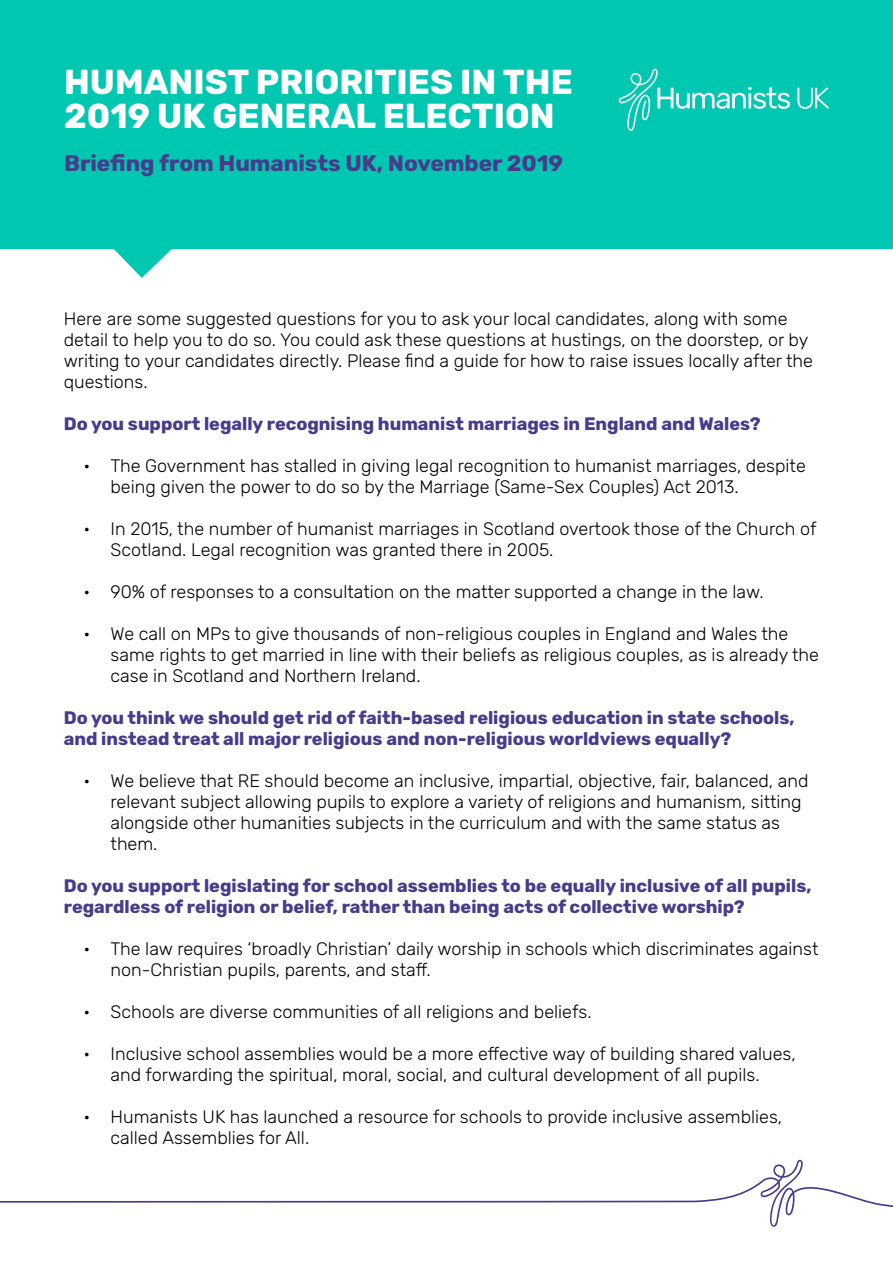
<style>
.page{position:relative;width:893px;height:1263px;background:#fff}
.page>*{position:absolute;margin:0;border:0;box-sizing:border-box;transform-origin:0 0}
.t1{font:700 34.5px/34.5px "Rubik";color:#fff}
.t2{font:700 22.5px "Rubik";color:#483b8b}
.t3{font:300 18px/21px "Rubik";color:#000}
.t4{font:700 18px/21px "Rubik";color:#483b8b}
</style>
<div class="page">
<div style="left:0;top:0;width:893px;height:249px;background:#00c7b1"></div>
<svg style="left:619px;top:69px;width:171px;height:62px"></svg>
<svg style="left:797px;top:88px;width:32px;height:21px"></svg>
<svg style="left:114px;top:249px;width:58px;height:29px"></svg>
<svg style="left:0;top:1160px;width:893px;height:67px"></svg>
<h1 class="t1" style="left:64px;top:65px;width:510px">HUMANIST PRIORITIES IN THE<br>2019 UK GENERAL ELECTION</h1>
<p class="t2" style="left:64px;top:150px;width:500px">Briefing from Humanists UK, November 2019</p>
<p class="t3" style="left:64px;top:309px;width:751px">Here are some suggested questions for you to ask your local candidates, along with some detail to help you to do so. You could ask these questions at hustings, on the doorstep, or by writing to your candidates directly. Please find a guide for how to raise issues locally after the questions.</p>
<p class="t4" style="left:64px;top:414px;width:698px">Do you support legally recognising humanist marriages in England and Wales?</p>
<p class="t3" style="left:111px;top:456px;width:697px;text-indent:-27px">• The Government has stalled in giving legal recognition to humanist marriages, despite being given the power to do so by the Marriage (Same-Sex Couples) Act 2013.</p>
<p class="t3" style="left:111px;top:519px;width:707px;text-indent:-27px">• In 2015, the number of humanist marriages in Scotland overtook those of the Church of<br>Scotland. Legal recognition was granted there in 2005.</p>
<p class="t3" style="left:84px;top:582px;width:682px">• 90% of responses to a consultation on the matter supported a change in the law.</p>
<p class="t3" style="left:111px;top:624px;width:710px;text-indent:-27px">• We call on MPs to give thousands of non-religious couples in England and Wales the same rights to get married in line with their beliefs as religious couples, as is already the case in Scotland and Northern Ireland.</p>
<p class="t4" style="left:64px;top:708px;width:732px">Do you think we should get rid of faith-based religious education in state schools, and instead treat all major religious and non-religious worldviews equally?</p>
<p class="t3" style="left:111px;top:771px;width:699px;text-indent:-27px">• We believe that RE should become an inclusive, impartial, objective, fair, balanced, and relevant subject allowing pupils to explore a variety of religions and humanism, sitting alongside other humanities subjects in the curriculum and with the same status as them.</p>
<p class="t4" style="left:64px;top:876px;width:749px">Do you support legislating for school assemblies to be equally inclusive of all pupils, regardless of religion or belief, rather than being acts of collective worship?</p>
<p class="t3" style="left:111px;top:939px;width:709px;text-indent:-27px">• The law requires ‘broadly Christian’ daily worship in schools which discriminates against non-Christian pupils, parents, and staff.</p>
<p class="t3" style="left:84px;top:1002px;width:510px">• Schools are diverse communities of all religions and beliefs.</p>
<p class="t3" style="left:84px;top:1044px;width:714px;text-align:center">• Inclusive school assemblies would be a more effective way of building shared values, and forwarding the spiritual, moral, social, and cultural development of all pupils.</p>
<p class="t3" style="left:111px;top:1107px;width:673px;text-indent:-27px">• Humanists UK has launched a resource for schools to provide inclusive assemblies, called Assemblies for All.</p>
</div>
